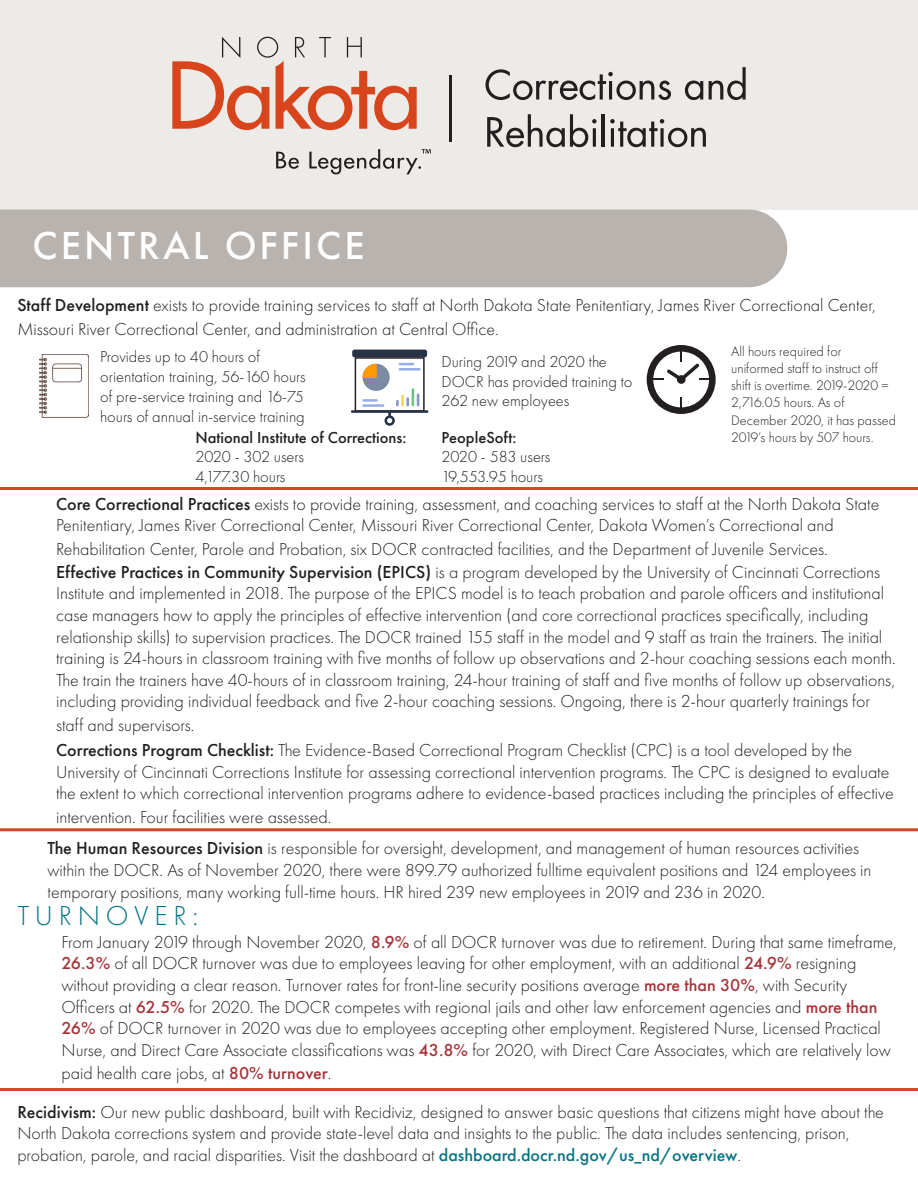
<style>
.page{position:relative;width:918px;height:1188px;background:#fff}
.page>*{position:absolute;margin:0;border:0;box-sizing:border-box;transform-origin:0 0}
.t1{font:500 40.5px "Futura PT";letter-spacing:.08em;color:#fff}
.t2{font:300 28.5px "Futura PT";letter-spacing:.2em;color:#067482}
.t3{font:300 18px/21.6px "Futura PT";color:#231f20}
.t4{font:300 16.5px/19.8px "Futura PT";color:#231f20;text-align:justify}
.t5{font:500 16.5px "Futura PT";color:#231f20}
.t6{font:300 14.25px/17.1px "Futura PT";color:#231f20}
.s1{font-weight:500}
.s2{font-weight:500;color:#a73339}
.s3{font-weight:500;color:#067482}
</style>
<div class="page">
<div style="left:0;top:0;width:918px;height:210px;background:#ecebe8"></div>
<hr style="left:450px;top:75px;width:2px;height:66px;background:#231f20">
<svg style="left:485px;top:69px;width:186px;height:31px"></svg>
<svg style="left:685px;top:81px;width:18px;height:19px"></svg>
<svg style="left:709px;top:67px;width:37px;height:33px"></svg>
<svg style="left:487px;top:114px;width:110px;height:33px"></svg>
<hr style="left:602px;top:114px;width:3px;height:33px;background:#231f20">
<svg style="left:610px;top:119px;width:96px;height:28px"></svg>
<svg style="left:172px;top:37px;width:245px;height:93px"></svg>
<svg style="left:276px;top:152px;width:23px;height:17px"></svg>
<svg style="left:309px;top:149px;width:122px;height:25px"></svg>
<div style="left:0;top:210px;width:787px;height:77px;background:#b9b3af"></div>
<hr style="left:0;top:487px;width:918px;height:3px;background:#d44728">
<hr style="left:0;top:828px;width:918px;height:3px;background:#d44728">
<svg style="left:647px;top:345px;width:69px;height:69px"></svg>
<div style="left:352px;top:350px;width:75px;height:7px;background:#263347;border-radius:2px"></div>
<div style="left:355px;top:357px;width:70px;height:55px;background:#fff;border:2px solid #241f21"></div>
<svg style="left:399px;top:363px;width:15px;height:2px"></svg>
<hr style="left:399px;top:368px;width:22px;height:3px;background:#99ade8">
<hr style="left:362px;top:399px;width:16px;height:3px;background:#99ade8">
<hr style="left:362px;top:404px;width:22px;height:3px;background:#99ade8">
<div style="left:363px;top:364px;width:27px;height:27px;background:#7d8aa3;border-radius:50%"></div>
<svg style="left:362px;top:363px;width:15px;height:15px"></svg>
<hr style="left:351px;top:410px;width:77px;height:3px;background:#263347">
<svg style="left:384px;top:388px;width:35px;height:38px"></svg>
<img style="left:40px;top:354px;width:48px;height:63px">
<hr style="left:0;top:1088px;width:918px;height:3px;background:#d44728">
<p class="t1" style="left:32px;top:221px;width:334px">CENTRAL OFFICE</p>
<p class="t3" style="left:17px;top:294px;width:860px;line-height:23.4px"><span class="s1">Staff Development</span> exists to provide training services to staff at North Dakota State Penitentiary, James River Correctional Center,<br>Missouri River Correctional Center, and administration at Central Office.</p>
<p class="t4" style="left:100px;top:347px;width:161px">Provides up to 40 hours of</p>
<p class="t4" style="left:100px;top:367px;width:207px">orientation training, 56-160 hours of pre-service training and 16-75 hours of annual in-service training</p>
<p class="t4" style="left:442px;top:351px;width:193px;text-align:left">During 2019 and 2020 the<br>DOCR has provided training to<br>262 new employees</p>
<p class="t6" style="left:731px;top:343px;width:112px">All hours required for</p>
<p class="t6" style="left:731px;top:360px;width:159px">uniformed staff to instruct off shift is overtime. 2019-2020 =<br>2,716.05 hours. As of</p>
<p class="t6" style="left:731px;top:411px;width:166px">December 2020, it has passed</p>
<p class="t5" style="left:195px;top:427px;width:213px">National Institute of Corrections:</p>
<p class="t6" style="left:731px;top:428px;width:144px">2019’s hours by 507 hours.</p>
<p class="t4" style="left:195px;top:447px;width:110px">2020 - 302 users</p>
<p class="t4" style="left:195px;top:467px;width:92px">4,177.30 hours</p>
<p class="t5" style="left:442px;top:427px;width:76px">PeopleSoft:</p>
<p class="t4" style="left:442px;top:447px;width:110px">2020 - 583 users</p>
<p class="t4" style="left:442px;top:467px;width:103px">19,553.95 hours</p>
<p class="t3" style="left:56px;top:493px;width:825px"><span class="s1">Core Correctional Practices</span> exists to provide training, assessment, and coaching services to staff at the North Dakota State</p>
<p class="t3" style="left:56px;top:515px;width:779px">Penitentiary, James River Correctional Center, Missouri River Correctional Center, Dakota Women’s Correctional and</p>
<p class="t3" style="left:56px;top:538px;width:773px">Rehabilitation Center, Parole and Probation, six DOCR contracted facilities, and the Department of Juvenile Services.</p>
<p class="t3" style="left:56px;top:561px;width:826px"><span class="s1">Effective Practices in Community Supervision (EPICS)</span> is a program developed by the University of Cincinnati Corrections</p>
<p class="t3" style="left:56px;top:583px;width:841px">Institute and implemented in 2018. The purpose of the EPICS model is to teach probation and parole officers and institutional case managers how to apply the principles of effective intervention (and core correctional practices specifically, including relationship skills) to supervision practices. The DOCR trained 155 staff in the model and 9 staff as train the trainers. The initial training is 24-hours in classroom training with five months of follow up observations and 2-hour coaching sessions each month.<br>The train the trainers have 40-hours of in classroom training, 24-hour training of staff and five months of follow up observations, including providing individual feedback and five 2-hour coaching sessions. Ongoing, there is 2-hour quarterly trainings for</p>
<p class="t3" style="left:56px;top:714px;width:140px">staff and supervisors.</p>
<p class="t3" style="left:56px;top:739px;width:797px"><span class="s1">Corrections Program Checklist:</span> The Evidence-Based Correctional Program Checklist (CPC) is a tool developed by the</p>
<p class="t3" style="left:56px;top:761px;width:839px">University of Cincinnati Corrections Institute for assessing correctional intervention programs. The CPC is designed to evaluate the extent to which correctional intervention programs adhere to evidence-based practices including the principles of effective</p>
<p class="t3" style="left:56px;top:806px;width:277px">intervention. Four facilities were assessed.</p>
<p class="t3" style="left:48px;top:838px;width:813px"><span class="s1">The Human Resources Division</span> is responsible for oversight, development, and management of human resources activities</p>
<p class="t3" style="left:48px;top:859px;width:826px">within the DOCR. As of November 2020, there were 899.79 authorized fulltime equivalent positions and 124 employees in temporary positions, many working full-time hours. HR hired 239 new employees in 2019 and 236 in 2020.</p>
<p class="t2" style="left:17px;top:899px;width:182px">TURNOVER:</p>
<p class="t3" style="left:62px;top:931px;width:837px">From January 2019 through November 2020, <span class="s2">8.9%</span> of all DOCR turnover was due to retirement. During that same timeframe,<br><span class="s2">26.3%</span> of all DOCR turnover was due to employees leaving for other employment, with an additional <span class="s2">24.9%</span> resigning</p>
<p class="t3" style="left:62px;top:974px;width:787px">without providing a clear reason. Turnover rates for front-line security positions average <span class="s2">more than 30%</span>, with Security</p>
<p class="t3" style="left:62px;top:996px;width:831px">Officers at <span class="s2">62.5%</span> for 2020. The DOCR competes with regional jails and other law enforcement agencies and <span class="s2">more than<br>26%</span> of DOCR turnover in 2020 was due to employees accepting other employment. Registered Nurse, Licensed Practical<br>Nurse, and Direct Care Associate classifications was <span class="s2">43.8%</span> for 2020, with Direct Care Associates, which are relatively low</p>
<p class="t3" style="left:62px;top:1063px;width:271px">paid health care jobs, at <span class="s2">80% turnover</span>.</p>
<p class="t3" style="left:17px;top:1101px;width:868px"><span class="s1">Recidivism:</span> Our new public dashboard, built with Recidiviz, designed to answer basic questions that citizens might have about the<br>North Dakota corrections system and provide state-level data and insights to the public. The data includes sentencing, prison,</p>
<p class="t3" style="left:17px;top:1144px;width:725px">probation, parole, and racial disparities. Visit the dashboard at <span class="s3">dashboard.docr.nd.gov/us_nd/overview</span>.</p>
</div>
